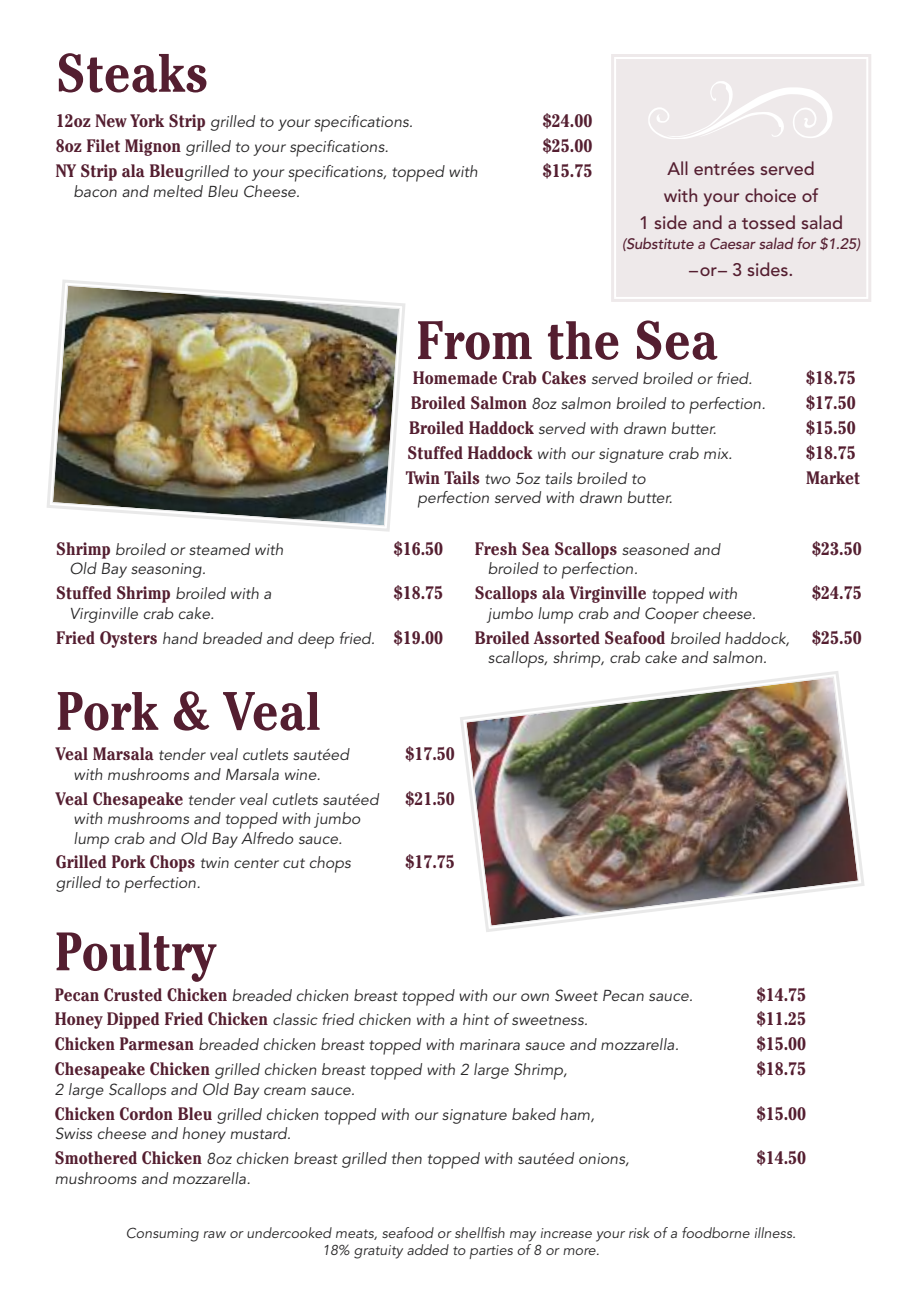
<style>
.page{position:relative;width:918px;height:1296px;background:#fff}
.page>*{position:absolute;margin:0;border:0;box-sizing:border-box;transform-origin:0 0}
.t1{font:700 condensed 54px "Cheltenham";color:#541e30}
.t2{font:700 condensed 18px "Cheltenham";color:#541e30}
.t3{font:500 18px/27px "Avenir";color:#541e30;text-align:center}
.t4{font:italic 15.75px/24.9px "Avenir";letter-spacing:.005em;color:#272627}
.t5{font:italic 500 15px "Avenir";letter-spacing:-.01em;color:#541e30}
.t6{font:italic 14.25px/17.2px "Avenir";letter-spacing:.005em;color:#272627;text-align:center}
.s1{font-family:"Cheltenham";font-weight:700;font-style:normal;font-stretch:condensed;font-size:18px;color:#541e30}
.s2{font-family:"Avenir";font-weight:400;font-style:italic;font-stretch:normal;font-size:15.75px;color:#272627}
</style>
<div class="page">
<div style="left:617px;top:60px;width:248px;height:236px;background:#eee9ea"></div>
<svg style="left:648px;top:81px;width:184px;height:58px"></svg>
<div style="left:611px;top:54px;width:260px;height:248px;border:3px solid #eee9ea"></div>
<div style="left:616px;top:59px;width:250px;height:238px;border:1px solid #eee9ea"></div>
<img style="left:465px;top:676px;width:395px;height:251px">
<svg style="left:47px;top:279px;width:358px;height:253px"></svg>
<img style="left:51px;top:284px;width:350px;height:243px">
<h1 class="t1" style="left:56px;top:54px;width:154px">Steaks</h1>
<p class="t4" style="left:56px;top:111px;width:359px"><span class="s1">12oz New York Strip</span> grilled to your specifications.</p>
<p class="t2" style="left:543px;top:115px;width:51px">$24.00</p>
<p class="t4" style="left:56px;top:136px;width:334px"><span class="s1">8oz Filet Mignon</span> grilled to your specifications.</p>
<p class="t2" style="left:543px;top:140px;width:51px">$25.00</p>
<p class="t4" style="left:56px;top:161px;width:423px"><span class="s1">NY Strip ala Bleu</span>grilled to your specifications, topped with</p>
<p class="t2" style="left:543px;top:165px;width:51px">$15.75</p>
<p class="t4" style="left:74px;top:180px;width:228px">bacon and melted Bleu Cheese.</p>
<p class="t3" style="left:639px;top:156px;width:206px">All entrées served<br>with your choice of<br>1 side and a tossed salad</p>
<p class="t5" style="left:622px;top:237px;width:240px">(Substitute a Caesar salad for $1.25)</p>
<p class="t3" style="left:689px;top:258px;width:106px">–or– 3 sides.</p>
<h1 class="t1" style="left:416px;top:321px;width:303px">From the Sea</h1>
<p class="t4" style="left:413px;top:367px;width:341px"><span class="s1">Homemade Crab Cakes</span> served broiled or fried.</p>
<p class="t2" style="left:806px;top:371px;width:51px">$18.75</p>
<p class="t4" style="left:411px;top:392px;width:356px"><span class="s1">Broiled Salmon</span> 8oz salmon broiled to perfection.</p>
<p class="t2" style="left:806px;top:396px;width:51px">$17.50</p>
<p class="t4" style="left:409px;top:417px;width:309px"><span class="s1">Broiled Haddock</span> served with drawn butter.</p>
<p class="t2" style="left:806px;top:421px;width:51px">$15.50</p>
<p class="t4" style="left:407px;top:442px;width:327px"><span class="s1">Stuffed Haddock</span> with our signature crab mix.</p>
<p class="t2" style="left:806px;top:446px;width:51px">$18.75</p>
<p class="t4" style="left:406px;top:467px;width:242px"><span class="s1">Twin Tails</span> two 5oz tails broiled to</p>
<p class="t2" style="left:806px;top:471px;width:55px">Market</p>
<p class="t4" style="left:418px;top:486px;width:257px">perfection served with drawn butter.</p>
<p class="t4" style="left:56px;top:538px;width:229px"><span class="s1">Shrimp</span> broiled or steamed with</p>
<p class="t2" style="left:394px;top:542px;width:51px">$16.50</p>
<p class="t4" style="left:69px;top:558px;width:138px">Old Bay seasoning.</p>
<p class="t2" style="left:56px;top:587px;width:217px">Stuffed Shrimp <span class="s2">broiled with a</span></p>
<p class="t2" style="left:394px;top:587px;width:51px">$18.75</p>
<p class="t4" style="left:56px;top:602px;width:388px;text-indent:13px">Virginville crab cake.<br><span class="s1">Fried Oysters</span> hand breaded and deep fried. <span class="s1">$19.00</span></p>
<h1 class="t1" style="left:56px;top:692px;width:266px">Pork &amp; Veal</h1>
<p class="t4" style="left:56px;top:744px;width:295px"><span class="s1">Veal Marsala</span> tender veal cutlets sautéed</p>
<p class="t2" style="left:405px;top:748px;width:51px">$17.50</p>
<p class="t4" style="left:56px;top:763px;width:324px;text-indent:18px">with mushrooms and Marsala wine.<br><span class="s1">Veal Chesapeake</span> tender veal cutlets sautéed</p>
<p class="t2" style="left:405px;top:792px;width:51px">$21.50</p>
<p class="t4" style="left:74px;top:810px;width:288px;line-height:19.5px">with mushrooms and topped with jumbo lump crab and Old Bay Alfredo sauce.</p>
<p class="t4" style="left:56px;top:852px;width:296px"><span class="s1">Grilled Pork Chops</span> twin center cut chops</p>
<p class="t2" style="left:405px;top:856px;width:51px">$17.75</p>
<p class="t4" style="left:56px;top:871px;width:146px">grilled to perfection.</p>
<p class="t2" style="left:475px;top:542px;width:247px">Fresh Sea Scallops <span class="s2">seasoned and</span></p>
<p class="t2" style="left:812px;top:542px;width:51px">$23.50</p>
<p class="t4" style="left:488px;top:558px;width:152px">broiled to perfection.</p>
<p class="t2" style="left:475px;top:587px;width:264px">Scallops ala Virginville <span class="s2">topped with</span></p>
<p class="t2" style="left:812px;top:587px;width:51px">$24.75</p>
<p class="t4" style="left:488px;top:602px;width:270px">jumbo lump crab and Cooper cheese.</p>
<p class="t2" style="left:475px;top:631px;width:388px">Broiled Assorted Seafood <span class="s2">broiled haddock,</span> $25.50</p>
<p class="t4" style="left:488px;top:647px;width:281px">scallops, shrimp, crab cake and salmon.</p>
<h1 class="t1" style="left:55px;top:932px;width:162px">Poultry</h1>
<p class="t4" style="left:55px;top:984px;width:640px"><span class="s1">Pecan Crusted Chicken</span> breaded chicken breast topped with our own Sweet Pecan sauce.</p>
<p class="t2" style="left:757px;top:988px;width:51px">$14.75</p>
<p class="t4" style="left:55px;top:1009px;width:535px"><span class="s1">Honey Dipped Fried Chicken</span> classic fried chicken with a hint of sweetness.</p>
<p class="t2" style="left:757px;top:1013px;width:51px">$11.25</p>
<p class="t4" style="left:55px;top:1034px;width:626px"><span class="s1">Chicken Parmesan</span> breaded chicken breast topped with marinara sauce and mozzarella.</p>
<p class="t2" style="left:757px;top:1038px;width:51px">$15.00</p>
<p class="t4" style="left:55px;top:1059px;width:514px"><span class="s1">Chesapeake Chicken</span> grilled chicken breast topped with 2 large Shrimp,</p>
<p class="t2" style="left:757px;top:1063px;width:51px">$18.75</p>
<p class="t4" style="left:55px;top:1078px;width:542px">2 large Scallops and Old Bay cream sauce.<br><span class="s1">Chicken Cordon Bleu</span> grilled chicken topped with our signature baked ham,</p>
<p class="t2" style="left:757px;top:1107px;width:51px">$15.00</p>
<p class="t4" style="left:55px;top:1123px;width:576px">Swiss cheese and honey mustard.<br><span class="s1">Smothered Chicken</span> 8oz chicken breast grilled then topped with sautéed onions,</p>
<p class="t4" style="left:55px;top:1167px;width:198px">mushrooms and mozzarella.</p>
<p class="t2" style="left:757px;top:1151px;width:51px">$14.50</p>
<p class="t6" style="left:126px;top:1226px;width:672px">Consuming raw or undercooked meats, seafood or shellfish may increase your risk of a foodborne illness.<br>18% gratuity added to parties of 8 or more.</p>
</div>
